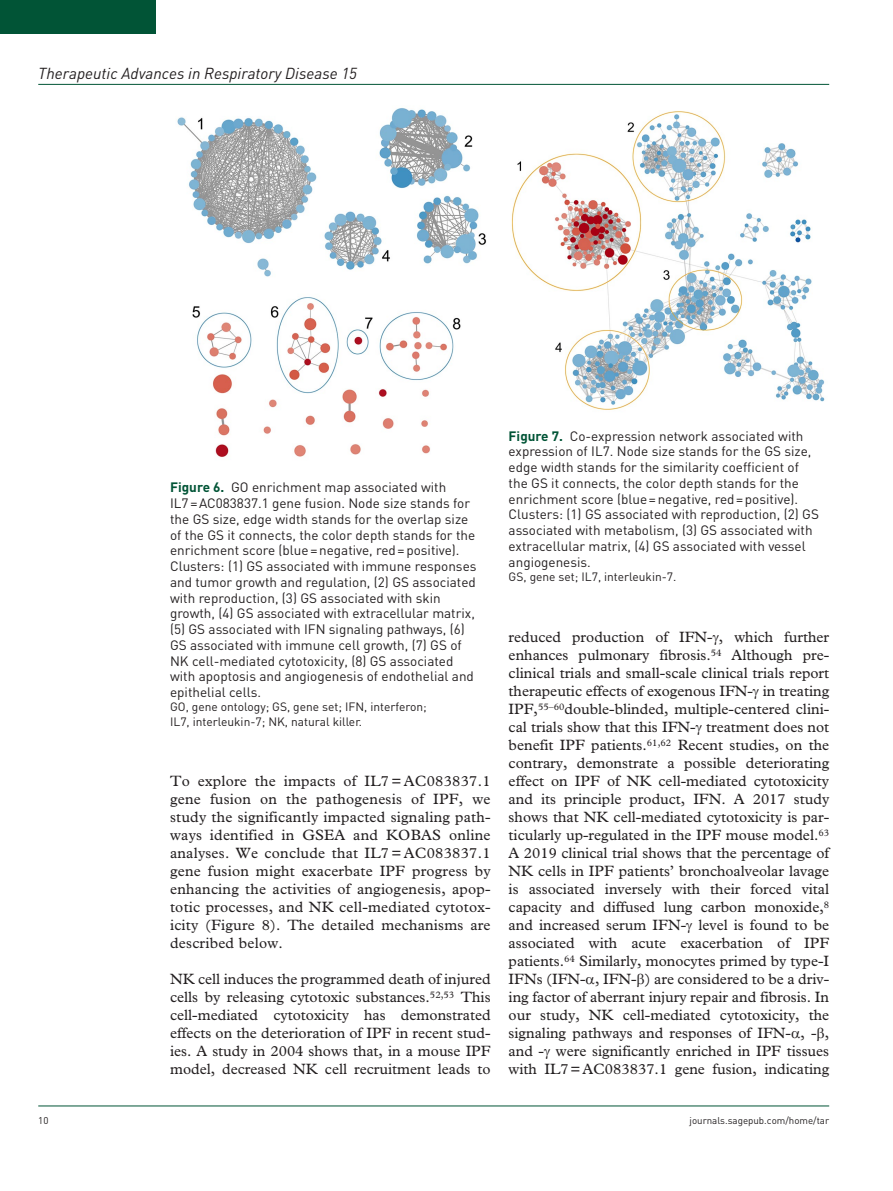
<style>
.page{position:relative;width:893px;height:1191px;background:#fff}
.page>*{position:absolute;margin:0;border:0;box-sizing:border-box;transform-origin:0 0}
.t1{font:italic 15.75px "DIN";color:#231f20}
.t2{font:15px/18px "Plantin Std";color:#231f20;text-align:justify}
.t3{font:13.5px/15.8px "DIN";color:#231f20}
.t4{font:12px/14.2px "DIN";color:#231f20}
.t5{font:9.75px "DIN";color:#231f20}
.s1{font-weight:700;color:#015436}
</style>
<div class="page">
<hr style="left:38px;top:84px;width:791px;height:1px;background:#015436">
<hr style="left:38px;top:1105px;width:791px;height:1px;background:#015436">
<div style="left:0;top:0;width:155px;height:34px;background:#015436"></div>
<img style="left:177px;top:108px;width:310px;height:349px">
<img style="left:511px;top:111px;width:314px;height:299px">
<p class="t1" style="left:38px;top:63px;width:320px">Therapeutic Advances in Respiratory Disease 15</p>
<p class="t3" style="left:170px;top:479px;width:308px"><span class="s1">Figure 6.</span> GO enrichment map associated with IL7=AC083837.1 gene fusion. Node size stands for the GS size, edge width stands for the overlap size of the GS it connects, the color depth stands for the enrichment score (blue=negative, red=positive).<br>Clusters: (1) GS associated with immune responses and tumor growth and regulation, (2) GS associated with reproduction, (3) GS associated with skin growth, (4) GS associated with extracellular matrix, (5) GS associated with IFN signaling pathways, (6)<br>GS associated with immune cell growth, (7) GS of NK cell-mediated cytotoxicity, (8) GS associated with apoptosis and angiogenesis of endothelial and epithelial cells.</p>
<p class="t4" style="left:170px;top:699px;width:258px">GO, gene ontology; GS, gene set; IFN, interferon;<br>IL7, interleukin-7; NK, natural killer.</p>
<p class="t2" style="left:170px;top:772px;width:322px">To explore the impacts of IL7= AC083837.1 gene fusion on the pathogenesis of IPF, we study the significantly impacted signaling path&shy;ways identified in GSEA and KOBAS online analyses. We conclude that IL7= AC083837.1 gene fusion might exacerbate IPF progress by enhancing the activities of angiogenesis, apop&shy;totic processes, and NK cell-mediated cytotox&shy;icity (Figure 8). The detailed mechanisms are described below.</p>
<p class="t2" style="left:170px;top:970px;width:322px">NK cell induces the programmed death of injured cells by releasing cytotoxic substances.<sup>52,53</sup> This cell-mediated cytotoxicity has demonstrated effects on the deterioration of IPF in recent stud&shy;ies. A study in 2004 shows that, in a mouse IPF model, decreased NK cell recruitment leads to</p>
<p class="t3" style="left:509px;top:428px;width:312px"><span class="s1">Figure 7.</span> Co-expression network associated with expression of IL7. Node size stands for the GS size, edge width stands for the similarity coefficient of the GS it connects, the color depth stands for the enrichment score (blue=negative, red=positive).<br>Clusters: (1) GS associated with reproduction, (2) GS associated with metabolism, (3) GS associated with extracellular matrix, (4) GS associated with vessel angiogenesis.</p>
<p class="t4" style="left:509px;top:569px;width:169px">GS, gene set; IL7, interleukin-7.</p>
<p class="t2" style="left:509px;top:628px;width:322px">reduced production of IFN- , which further enhances pulmonary fibrosis.<sup>54</sup> Although pre&shy;clinical trials and small-scale clinical trials report therapeutic effects of exogenous IFN- in treating IPF,<sup>55–60</sup>double-blinded, multiple-centered clini&shy;cal trials show that this IFN- treatment does not benefit IPF patients.<sup>61,62</sup> Recent studies, on the contrary, demonstrate a possible deteriorating effect on IPF of NK cell-mediated cytotoxicity and its principle product, IFN. A 2017 study shows that NK cell-mediated cytotoxicity is par&shy;ticularly up-regulated in the IPF mouse model.<sup>63<br></sup>A 2019 clinical trial shows that the percentage of NK cells in IPF patients’ bronchoalveolar lavage is associated inversely with their forced vital capacity and diffused lung carbon monoxide,<sup>8 </sup>and increased serum IFN- level is found to be associated with acute exacerbation of IPF patients.<sup>64</sup> Similarly, monocytes primed by type-I IFNs (IFN- , IFN- ) are considered to be a driv&shy;ing factor of aberrant injury repair and fibrosis. In our study, NK cell-mediated cytotoxicity, the signaling pathways and responses of IFN- , - , and - were significantly enriched in IPF tissues with IL7=AC083837.1 gene fusion, indicating</p>
<p class="t5" style="left:38px;top:1114px;width:12px">10</p>
<p class="t5" style="left:689px;top:1114px;width:141px">journals.sagepub.com/home/tar</p>
</div>
